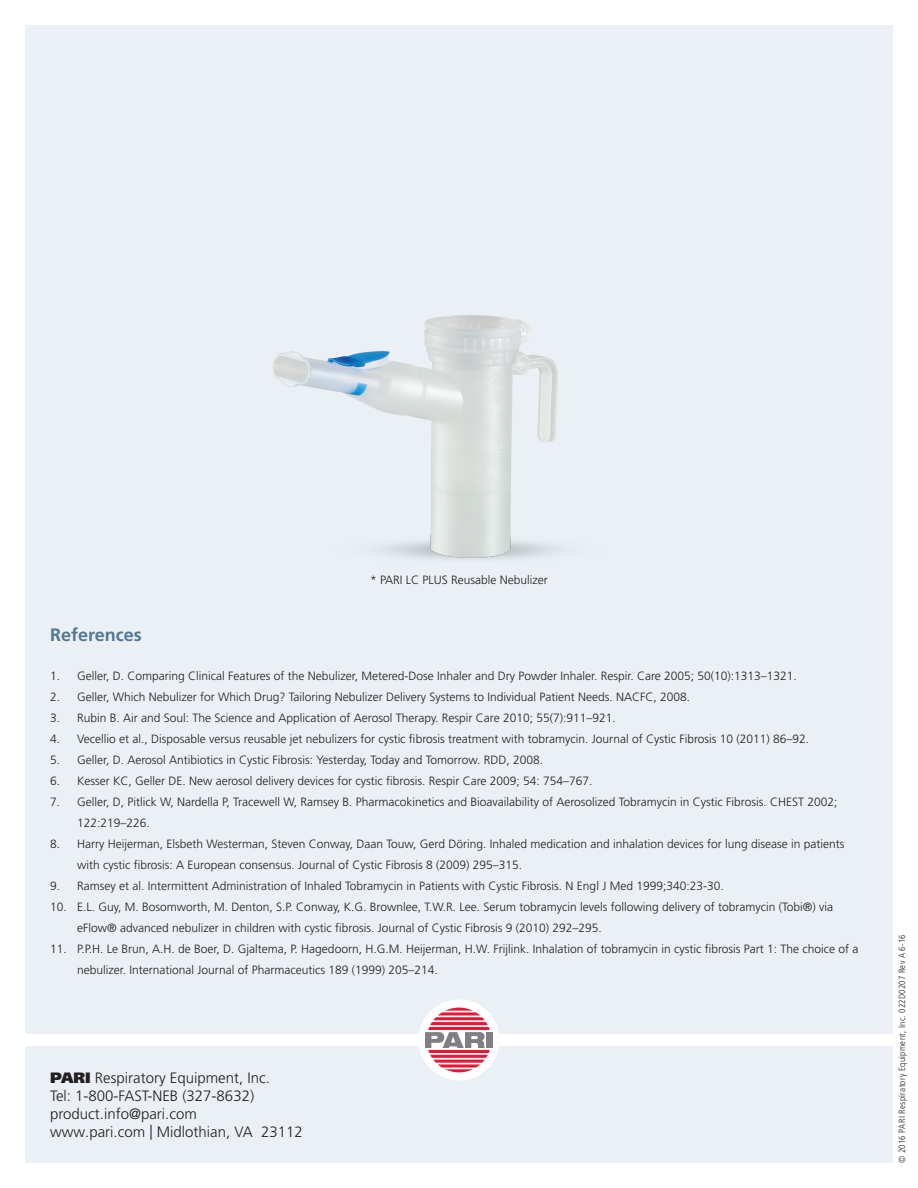
<style>
.page{position:relative;width:918px;height:1188px;background:#fff}
.page>*{position:absolute;margin:0;border:0;box-sizing:border-box;transform-origin:0 0}
.t1{font:700 18px "Frutiger";color:#517992}
.t2{font:300 15px "Frutiger LT Pro";color:#231f20}
.t3{font:300 12px/21px "Frutiger";color:#231f20}
.t4{font:300 condensed 9px "Frutiger LT Pro";letter-spacing:.04em;color:#231f20}
.s1{font-weight:900}
</style>
<div class="page">
<div style="left:25px;top:25px;width:868px;height:1009px;background:#eaf0f5"></div>
<div style="left:25px;top:1046px;width:868px;height:117px;background:#eaf0f5"></div>
<div style="left:418px;top:999px;width:82px;height:81px;background:#fff;border-radius:50%"></div>
<svg style="left:425px;top:1008px;width:65px;height:64px"></svg>
<div style="left:487px;top:1032px;width:6px;height:16px;background:#7e8083"></div>
<img style="left:273px;top:315px;width:286px;height:245px">
<p class="t3" style="left:370px;top:570px;width:179px">* PARI LC PLUS Reusable Nebulizer</p>
<p class="t1" style="left:50px;top:625px;width:93px">References</p>
<p class="t3" style="left:50px;top:666px;width:748px">1. Geller, D. Comparing Clinical Features of the Nebulizer, Metered-Dose Inhaler and Dry Powder Inhaler. Respir. Care 2005; 50(10):1313–1321.</p>
<p class="t3" style="left:50px;top:687px;width:641px">2. Geller, Which Nebulizer for Which Drug? Tailoring Nebulizer Delivery Systems to Individual Patient Needs. NACFC, 2008.</p>
<p class="t3" style="left:50px;top:708px;width:567px">3. Rubin B. Air and Soul: The Science and Application of Aerosol Therapy. Respir Care 2010; 55(7):911–921.</p>
<p class="t3" style="left:50px;top:729px;width:761px">4. Vecellio et al., Disposable versus reusable jet nebulizers for cystic fibrosis treatment with tobramycin. Journal of Cystic Fibrosis 10 (2011) 86–92.</p>
<p class="t3" style="left:50px;top:750px;width:494px">5. Geller, D. Aerosol Antibiotics in Cystic Fibrosis: Yesterday, Today and Tomorrow. RDD, 2008.</p>
<p class="t3" style="left:50px;top:771px;width:544px">6. Kesser KC, Geller DE. New aerosol delivery devices for cystic fibrosis. Respir Care 2009; 54: 754–767.</p>
<p class="t3" style="left:77px;top:792px;width:762px;text-indent:-27px">7. Geller, D, Pitlick W, Nardella P, Tracewell W, Ramsey B. Pharmacokinetics and Bioavailability of Aerosolized Tobramycin in Cystic Fibrosis. CHEST 2002;<br>122:219–226.</p>
<p class="t3" style="left:77px;top:834px;width:769px;text-indent:-27px">8. Harry Heijerman, Elsbeth Westerman, Steven Conway, Daan Touw, Gerd Döring. Inhaled medication and inhalation devices for lung disease in patients with cystic fibrosis: A European consensus. Journal of Cystic Fibrosis 8 (2009) 295–315.</p>
<p class="t3" style="left:50px;top:876px;width:675px">9. Ramsey et al. Intermittent Administration of Inhaled Tobramycin in Patients with Cystic Fibrosis. N Engl J Med 1999;340:23-30.</p>
<p class="t3" style="left:77px;top:897px;width:757px;text-indent:-27px">10. E.L. Guy, M. Bosomworth, M. Denton, S.P. Conway, K.G. Brownlee, T.W.R. Lee. Serum tobramycin levels following delivery of tobramycin (Tobi®) via eFlow® advanced nebulizer in children with cystic fibrosis. Journal of Cystic Fibrosis 9 (2010) 292–295.</p>
<p class="t3" style="left:77px;top:939px;width:783px;text-indent:-27px">11. P.P.H. Le Brun, A.H. de Boer, D. Gjaltema, P. Hagedoorn, H.G.M. Heijerman, H.W. Frijlink. Inhalation of tobramycin in cystic fibrosis Part 1: The choice of a nebulizer. International Journal of Pharmaceutics 189 (1999) 205–214.</p>
<p class="t2" style="left:50px;top:1069px;width:221px"><span class="s1">PARI</span> Respiratory Equipment, Inc.</p>
<p class="t2" style="left:50px;top:1087px;width:205px">Tel: 1-800-FAST-NEB (327-8632)</p>
<p class="t2" style="left:50px;top:1105px;width:148px">product.info@pari.com</p>
<p class="t2" style="left:50px;top:1123px;width:254px">www.pari.com | Midlothian, VA 23112</p>
<p class="t4" style="left:897px;top:1163px;width:230px;rotate:-90deg">© 2016 PARI Respiratory Equipment, Inc. 022D0207 Rev A 6-16</p>
</div>
